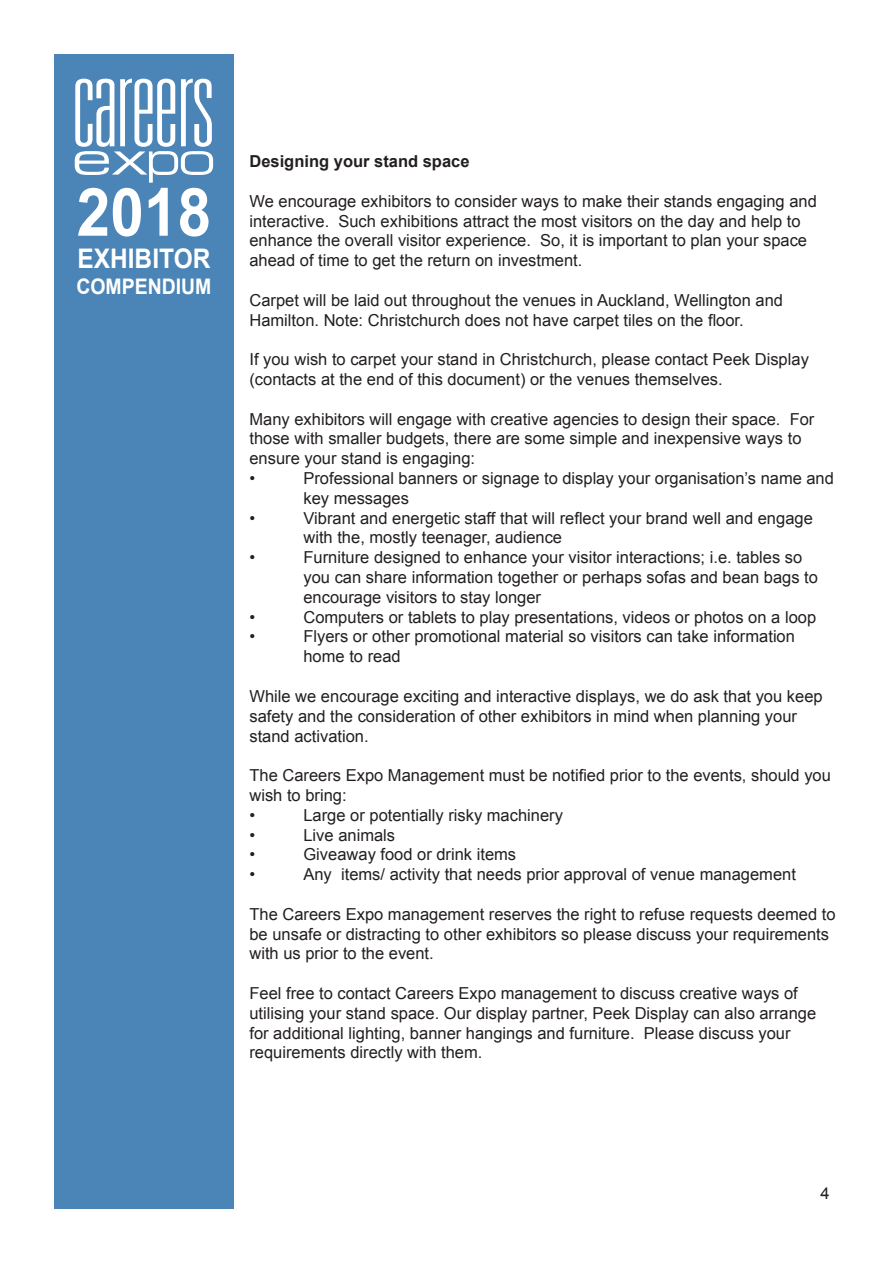
<style>
.page{position:relative;width:893px;height:1263px;background:#fff}
.page>*{position:absolute;margin:0;border:0;box-sizing:border-box;transform-origin:0 0}
.t1{font:700 66.75px "Arial";color:#fff;scale:.91 1}
.t2{font:700 27px "Arial";color:#fff;scale:.91 1}
.t3{font:700 21.45px "Arial";color:#fff;scale:.91 1}
.t4{font:16.5px/19.8px "Arial";color:#231f20}
.t5{font:700 16.5px "Arial";color:#231f20}
</style>
<div class="page">
<div style="left:54px;top:54px;width:180px;height:1155px;background:#4b84b6"></div>
<svg style="left:75px;top:79px;width:138px;height:104px"></svg>
<p class="t1" style="left:77px;top:168px;width:149px">2018</p>
<p class="t2" style="left:77px;top:241px;width:148px">EXHIBITOR</p>
<p class="t3" style="left:76px;top:272px;width:150px">COMPENDIUM</p>
<p class="t5" style="left:249px;top:150px;width:222px">Designing your stand space</p>
<p class="t4" style="left:249px;top:191px;width:569px">We encourage exhibitors to consider ways to make their stands engaging and interactive. Such exhibitions attract the most visitors on the day and help to enhance the overall visitor experience. So, it is important to plan your space ahead of time to get the return on investment.</p>
<p class="t4" style="left:249px;top:290px;width:535px">Carpet will be laid out throughout the venues in Auckland, Wellington and<br>Hamilton. Note: Christchurch does not have carpet tiles on the floor.</p>
<p class="t4" style="left:249px;top:350px;width:561px">If you wish to carpet your stand in Christchurch, please contact Peek Display (contacts at the end of this document) or the venues themselves.</p>
<p class="t4" style="left:249px;top:409px;width:566px">Many exhibitors will engage with creative agencies to design their space. For those with smaller budgets, there are some simple and inexpensive ways to ensure your stand is engaging:</p>
<p class="t4" style="left:249px;top:468px;width:7px">•</p>
<p class="t4" style="left:303px;top:468px;width:532px">Professional banners or signage to display your organisation’s name and key messages</p>
<p class="t4" style="left:249px;top:508px;width:7px">•</p>
<p class="t4" style="left:303px;top:508px;width:511px">Vibrant and energetic staff that will reflect your brand well and engage with the, mostly teenager, audience</p>
<p class="t4" style="left:249px;top:548px;width:7px">•</p>
<p class="t4" style="left:303px;top:548px;width:516px">Furniture designed to enhance your visitor interactions; i.e. tables so you can share information together or perhaps sofas and bean bags to encourage visitors to stay longer</p>
<p class="t4" style="left:249px;top:607px;width:7px">•</p>
<p class="t4" style="left:303px;top:607px;width:514px">Computers or tablets to play presentations, videos or photos on a loop</p>
<p class="t4" style="left:249px;top:627px;width:7px">•</p>
<p class="t4" style="left:303px;top:627px;width:493px">Flyers or other promotional material so visitors can take information home to read</p>
<p class="t4" style="left:249px;top:686px;width:575px">While we encourage exciting and interactive displays, we do ask that you keep safety and the consideration of other exhibitors in mind when planning your stand activation.</p>
<p class="t4" style="left:249px;top:765px;width:583px">The Careers Expo Management must be notified prior to the events, should you wish to bring:</p>
<p class="t4" style="left:249px;top:805px;width:7px">•</p>
<p class="t4" style="left:303px;top:805px;width:261px">Large or potentially risky machinery</p>
<p class="t4" style="left:249px;top:825px;width:7px">•</p>
<p class="t4" style="left:303px;top:825px;width:93px">Live animals</p>
<p class="t4" style="left:249px;top:845px;width:7px">•</p>
<p class="t4" style="left:303px;top:845px;width:214px">Giveaway food or drink items</p>
<p class="t4" style="left:249px;top:864px;width:7px">•</p>
<p class="t4" style="left:303px;top:864px;width:494px">Any items/ activity that needs prior approval of venue management</p>
<p class="t4" style="left:249px;top:904px;width:588px">The Careers Expo management reserves the right to refuse requests deemed to be unsafe or distracting to other exhibitors so please discuss your requirements with us prior to the event.</p>
<p class="t4" style="left:249px;top:983px;width:568px">Feel free to contact Careers Expo management to discuss creative ways of utilising your stand space. Our display partner, Peek Display can also arrange for additional lighting, banner hangings and furniture. Please discuss your requirements directly with them.</p>
<p class="t4" style="left:820px;top:1183px;width:11px">4</p>
</div>
